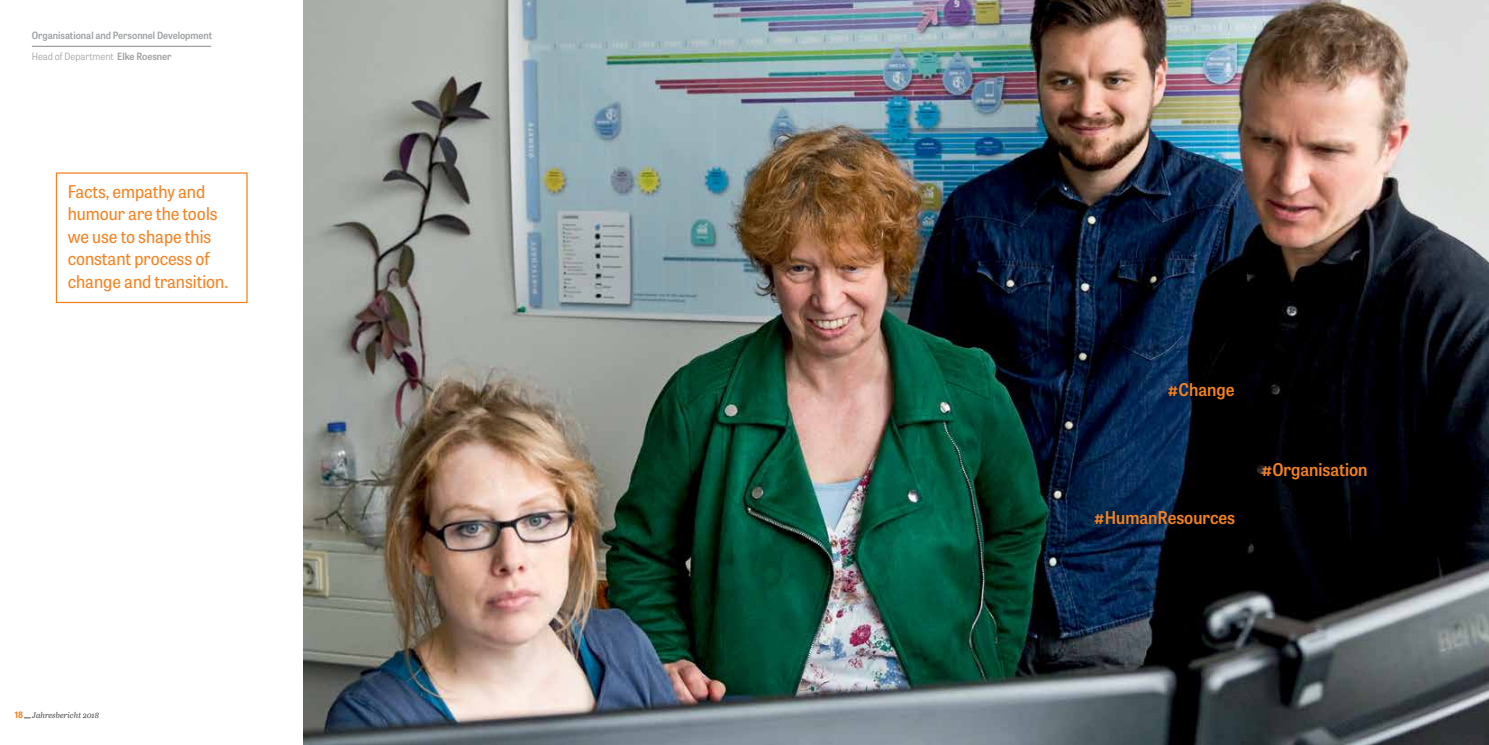
<style>
.page{position:relative;width:1489px;height:745px;background:#fff}
.page>*{position:absolute;margin:0;border:0;box-sizing:border-box;transform-origin:0 0}
.t1{font:17.5px/22.5px "Tablet Gothic Narrow";color:#f58220}
.t2{font:600 17.5px "Tablet Gothic Narrow";color:#f58220}
.t3{font:600 10px/20px "Tablet Gothic Narrow";color:#9d9fa2}
.t4{font:italic 8.12px "Abril Text";color:#4d4d4f}
.s1{font-weight:300}
.s2{font-family:"Tablet Gothic Narrow";font-weight:700;font-style:normal;font-size:8.75px;color:#f58220}
</style>
<div class="page">
<img style="left:303px;top:0;width:1185px;height:744px">
<hr style="left:32px;top:46px;width:179px;height:1px;background:#9d9fa2">
<div style="left:56px;top:172px;width:192px;height:131px;border:1px solid #f58220"></div>
<p class="t3" style="left:32px;top:25px;width:182px">Organisational and Personnel Development<br><span class="s1">Head of Department</span> Elke Roesner</p>
<p class="t1" style="left:68px;top:179px;width:162px">Facts, empathy and humour are the tools we use to shape this constant process of change and transition.</p>
<p class="t4" style="left:15px;top:709px;width:86px"><span class="s2">18</span> Jahresbericht 2018</p>
<p class="t2" style="left:1167px;top:377px;width:68px">#Change</p>
<p class="t2" style="left:1093px;top:505px;width:143px">#HumanResources</p>
<p class="t2" style="left:1261px;top:457px;width:108px">#Organisation</p>
</div>
